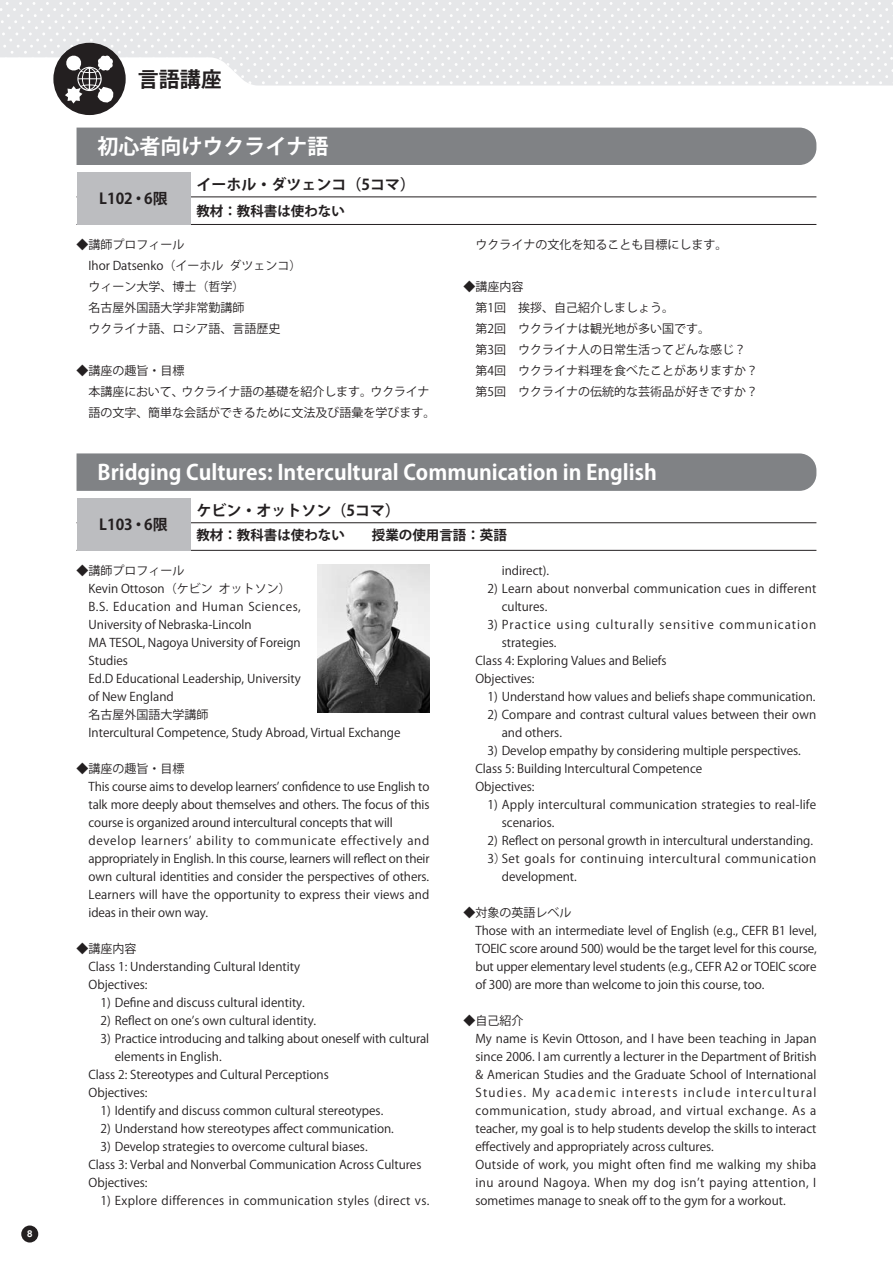
<style>
.page{position:relative;width:893px;height:1263px;background:#fff}
.page>*{position:absolute;margin:0;border:0;box-sizing:border-box;transform-origin:0 0}
.t1{font:700 21px "Koz Go Pro";color:#fff}
.t2{font:700 21px "Koz Go Pro";color:#231f20}
.t3{font:700 15px "Koz Go Pro";color:#231f20}
.t4{font:700 13.5px "Koz Go Pro";color:#231f20}
.t5{font:12px/18px "Koz Go Pro";color:#231f20}
.t6{font:12px "Koz Go Pro";letter-spacing:.03em;color:#231f20}
.t7{font:12px "Koz Go Pro";letter-spacing:.04em;color:#231f20}
.t8{font:12px "Koz Go Pro";letter-spacing:.08em;color:#231f20}
.t9{font:700 8.55px "Jun 501 Pro";color:#fff}
</style>
<div class="page">
<svg style="left:0;top:0;width:893px;height:113px"></svg>
<div style="left:53px;top:43px;width:73px;height:72px;border:4px solid #231f20;border-radius:50%"></div>
<div style="left:77px;top:453px;width:739px;height:38px;background:#808285"></div>
<img style="left:318px;top:564px;width:111px;height:149px">
<hr style="left:77px;top:522px;width:739px;height:1px;background:#231f20">
<hr style="left:77px;top:550px;width:739px;height:1px;background:#231f20">
<div style="left:77px;top:498px;width:113px;height:52px;background:#bcbdc0"></div>
<div style="left:77px;top:128px;width:739px;height:37px;background:#808285"></div>
<hr style="left:77px;top:197px;width:739px;height:1px;background:#231f20">
<hr style="left:77px;top:224px;width:739px;height:1px;background:#231f20">
<div style="left:77px;top:172px;width:113px;height:52px;background:#bcbdc0"></div>
<div style="left:21px;top:1225px;width:17px;height:17px;background:#231f20;border-radius:50%"></div>
<p class="t9" style="left:27px;top:1227px;width:7px">8</p>
<h1 class="t2" style="left:138px;top:66px;width:86px">言語講座</h1>
<h1 class="t1" style="left:77px;top:133px;width:254px">　初心者向けウクライナ語</h1>
<p class="t3" style="left:196px;top:175px;width:220px">イーホル・ダツェンコ（5コマ）</p>
<p class="t4" style="left:196px;top:202px;width:150px">教材：教科書は使わない</p>
<p class="t5" style="left:89px;top:234px;width:214px;line-height:21px;text-indent:-12px">◆講師プロフィール<br>Ihor Datsenko（イーホル ダツェンコ）ウィーン大学、博士（哲学）<br>名古屋外国語大学非常勤講師<br>ウクライナ語、ロシア語、言語歴史</p>
<p class="t5" style="left:89px;top:360px;width:348px;line-height:21px;text-indent:-12px">◆講座の趣旨・目標<br>本講座において、ウクライナ語の基礎を紹介します。ウクライナ語の文字、簡単な会話ができるために文法及び語彙を学びます。</p>
<p class="t3" style="left:99px;top:189px;width:70px">L102・6限</p>
<p class="t5" style="left:475px;top:236px;width:253px">ウクライナの文化を知ることも目標にします。</p>
<p class="t5" style="left:475px;top:276px;width:284px;line-height:21px;text-indent:-12px">◆講座内容<br>第1回　挨拶、自己紹介しましょう。<br>第2回　ウクライナは観光地が多い国です。<br>第3回　ウクライナ人の日常生活ってどんな感じ？第4回　ウクライナ料理を食べたことがありますか？第5回　ウクライナの伝統的な芸術品が好きですか？</p>
<h1 class="t1" style="left:77px;top:459px;width:582px">　Bridging Cultures: Intercultural Communication in English</h1>
<p class="t3" style="left:196px;top:501px;width:205px">ケビン・オットソン（5コマ）</p>
<p class="t4" style="left:196px;top:527px;width:312px">教材：教科書は使わない　　授業の使用言語：英語</p>
<p class="t5" style="left:89px;top:562px;width:314px;text-indent:-12px">◆講師プロフィール<br>Kevin Ottoson（ケビン オットソン）<br>B.S. Education and Human Sciences,<br>University of Nebraska-Lincoln<br>MA TESOL, Nagoya University of Foreign<br>Studies<br>Ed.D Educational Leadership, University<br>of New England<br>名古屋外国語大学講師<br>Intercultural Competence, Study Abroad, Virtual Exchange</p>
<p class="t5" style="left:89px;top:760px;width:342px;text-indent:-12px">◆講座の趣旨・目標<br>This course aims to develop learners’ confidence to use English to talk more deeply about themselves and others. The focus of this course is organized around intercultural concepts that will develop learners’ ability to communicate effectively and appropriately in English. In this course, learners will reflect on their own cultural identities and consider the perspectives of others.<br>Learners will have the opportunity to express their views and ideas in their own way.</p>
<p class="t5" style="left:89px;top:940px;width:213px;text-indent:-12px">◆講座内容<br>Class 1: Understanding Cultural Identity<br>Objectives:</p>
<p class="t5" style="left:101px;top:994px;width:206px">1) Define and discuss cultural identity.</p>
<p class="t5" style="left:101px;top:1012px;width:217px">2) Reflect on one’s own cultural identity.</p>
<p class="t5" style="left:101px;top:1030px;width:330px">3) Practice introducing and talking about oneself with cultural</p>
<p class="t5" style="left:115px;top:1048px;width:108px">elements in English.</p>
<p class="t5" style="left:89px;top:1066px;width:242px">Class 2: Stereotypes and Cultural Perceptions</p>
<p class="t5" style="left:89px;top:1084px;width:61px">Objectives:</p>
<p class="t5" style="left:101px;top:1102px;width:284px">1) Identify and discuss common cultural stereotypes.</p>
<p class="t5" style="left:101px;top:1120px;width:295px">2) Understand how stereotypes affect communication.</p>
<p class="t5" style="left:89px;top:1138px;width:334px;text-indent:12px">3) Develop strategies to overcome cultural biases.<br>Class 3: Verbal and Nonverbal Communication Across Cultures<br>Objectives:</p>
<p class="t6" style="left:101px;top:1192px;width:330px">1) Explore differences in communication styles (direct vs.</p>
<p class="t3" style="left:99px;top:515px;width:70px">L103・6限</p>
<p class="t5" style="left:502px;top:562px;width:49px">indirect).</p>
<p class="t5" style="left:502px;top:580px;width:316px;text-indent:-14px">2) Learn about nonverbal communication cues in different cultures.</p>
<p class="t8" style="left:487px;top:616px;width:330px">3) Practice using culturally sensitive communication</p>
<p class="t5" style="left:502px;top:634px;width:56px">strategies.</p>
<p class="t5" style="left:475px;top:652px;width:193px">Class 4: Exploring Values and Beliefs</p>
<p class="t5" style="left:475px;top:670px;width:61px">Objectives:</p>
<p class="t5" style="left:487px;top:688px;width:329px">1) Understand how values and beliefs shape communication.</p>
<p class="t5" style="left:502px;top:706px;width:316px;text-indent:-14px">2) Compare and contrast cultural values between their own and others.</p>
<p class="t5" style="left:475px;top:742px;width:327px;text-indent:12px">3) Develop empathy by considering multiple perspectives.<br>Class 5: Building Intercultural Competence<br>Objectives:</p>
<p class="t5" style="left:502px;top:796px;width:316px;text-indent:-14px">1) Apply intercultural communication strategies to real-life scenarios.</p>
<p class="t5" style="left:487px;top:832px;width:327px">2) Reflect on personal growth in intercultural understanding.</p>
<p class="t7" style="left:487px;top:850px;width:330px">3）Set goals for continuing intercultural communication</p>
<p class="t5" style="left:502px;top:868px;width:77px">development.</p>
<p class="t5" style="left:475px;top:904px;width:343px;text-indent:-12px">◆対象の英語レベル<br>Those with an intermediate level of English (e.g., CEFR B1 level, TOEIC score around 500) would be the target level for this course, but upper elementary level students (e.g., CEFR A2 or TOEIC score of 300) are more than welcome to join this course, too.</p>
<p class="t5" style="left:475px;top:1012px;width:343px;text-indent:-12px">◆自己紹介<br>My name is Kevin Ottoson, and I have been teaching in Japan since 2006. I am currently a lecturer in the Department of British &amp; American Studies and the Graduate School of International Studies. My academic interests include intercultural communication, study abroad, and virtual exchange. As a teacher, my goal is to help students develop the skills to interact effectively and appropriately across cultures.<br>Outside of work, you might often find me walking my shiba inu around Nagoya. When my dog isn’t paying attention, I sometimes manage to sneak off to the gym for a workout.</p>
</div>
